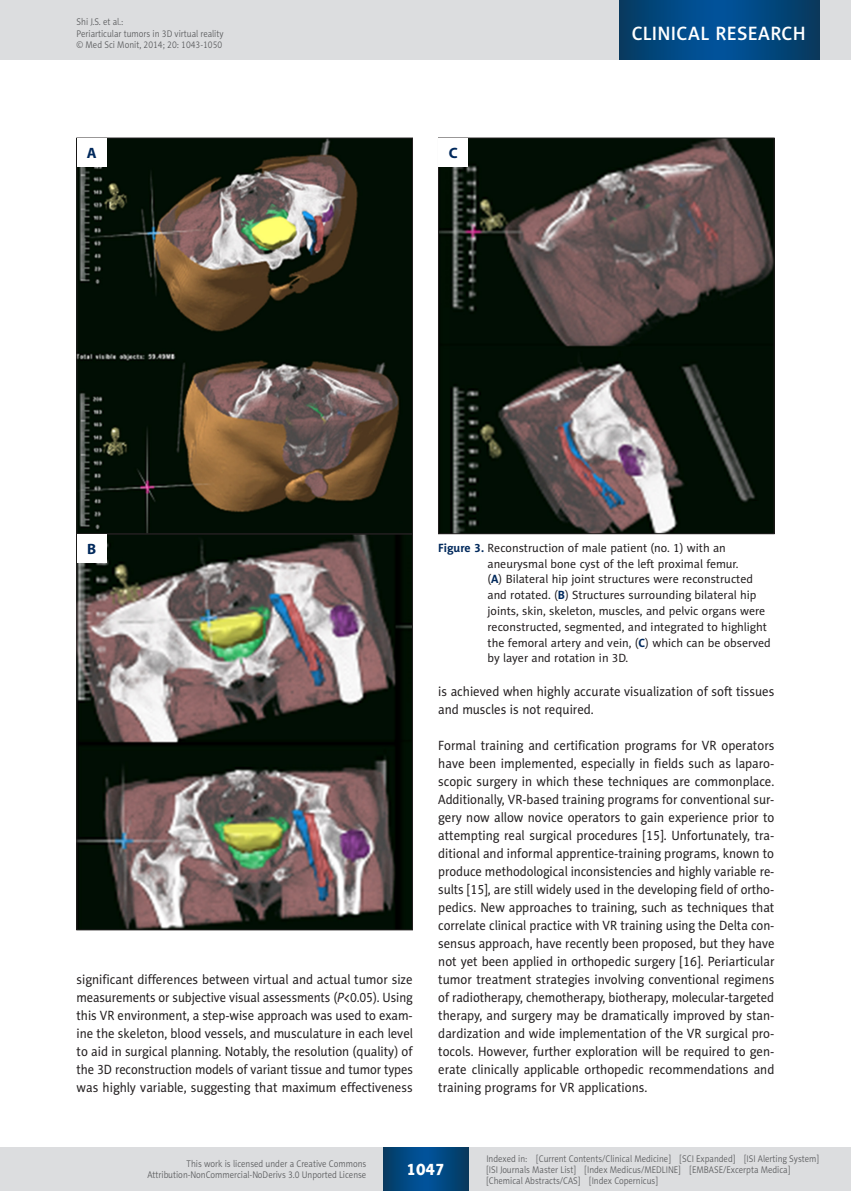
<style>
.page{position:relative;width:851px;height:1191px;background:#fff}
.page>*{position:absolute;margin:0;border:0;box-sizing:border-box;transform-origin:0 0}
.t1{font:19.5px "Naomi Sans EFN Medium";letter-spacing:.015em;color:#fff}
.t2{font:16.5px "Naomi Sans EFN Heavy";color:#fff}
.t3{font:700 15px "Myriad Pro";color:#00295c}
.MSM_Body{font:13.5px/18px "Naomi Sans EFN";color:#231f20;text-align:justify;scale:.95 1}
.MSM_Rycina_tytul{font:12px/15.8px "Naomi Sans EFN";color:#231f20}
.t4{font:9.75px/11.2px "Naomi Sans EFN Light";color:#57585a;scale:.9 1}
.s1{font-weight:700;color:#00295c}
.s2{font-style:italic}
</style>
<div class="page">
<img style="left:79px;top:140px;width:331px;height:788px">
<div style="left:77px;top:138px;width:335px;height:396px;border:1px solid #231f20"></div>
<div style="left:77px;top:138px;width:29px;height:28px;background:#fff"></div>
<img style="left:440px;top:140px;width:332px;height:392px">
<div style="left:438px;top:138px;width:336px;height:396px;border:1px solid #231f20"></div>
<div style="left:438px;top:138px;width:30px;height:28px;background:#fff"></div>
<div style="left:77px;top:534px;width:335px;height:396px;border:1px solid #231f20"></div>
<div style="left:77px;top:534px;width:29px;height:28px;background:#fff"></div>
<div style="left:0;top:1148px;width:850px;height:43px;background:#dcdddf"></div>
<svg style="left:383px;top:1147px;width:85px;height:43px;background:#02477e"></svg>
<div style="left:0;top:0;width:850px;height:60px;background:#dcdddf"></div>
<svg style="left:619px;top:0;width:200px;height:60px;background:#02477e"></svg>
<p class="t4" style="left:77px;top:16px;width:165px">Shi J.S. et al.:<br>Periarticular tumors in 3D virtual reality © Med Sci Monit, 2014; 20: 1043-1050</p>
<h1 class="t1" style="left:631px;top:22px;width:175px">CLINICAL RESEARCH</h1>
<p class="t3" style="left:87px;top:143px;width:11px">A</p>
<p class="t3" style="left:449px;top:143px;width:10px">C</p>
<p class="t3" style="left:87px;top:539px;width:11px">B</p>
<p class="MSM_Rycina_tytul" style="left:487px;top:540px;width:285px;text-indent:-49px"><span class="s1">Figure 3.</span> Reconstruction of male patient (no. 1) with an aneurysmal bone cyst of the left proximal femur.<br>(<span class="s1">A</span>) Bilateral hip joint structures were reconstructed and rotated. (<span class="s1">B</span>) Structures surrounding bilateral hip joints, skin, skeleton, muscles, and pelvic organs were reconstructed, segmented, and integrated to highlight the femoral artery and vein, (<span class="s1">C</span>) which can be observed by layer and rotation in 3D.</p>
<p class="MSM_Body" style="left:77px;top:970px;width:355px">significant differences between virtual and actual tumor size measurements or subjective visual assessments (<span class="s2">P</span>&lt;0.05). Using this VR environment, a step-wise approach was used to exam&shy;ine the skeleton, blood vessels, and musculature in each level to aid in surgical planning. Notably, the resolution (quality) of the 3D reconstruction models of variant tissue and tumor types was highly variable, suggesting that maximum effectiveness</p>
<p class="MSM_Body" style="left:438px;top:682px;width:355px">is achieved when highly accurate visualization of soft tissues and muscles is not required.</p>
<p class="MSM_Body" style="left:438px;top:736px;width:355px">Formal training and certification programs for VR operators have been implemented, especially in fields such as laparo&shy;scopic surgery in which these techniques are commonplace.<br>Additionally, VR-based training programs for conventional sur&shy;gery now allow novice operators to gain experience prior to attempting real surgical procedures [15]. Unfortunately, tra&shy;ditional and informal apprentice-training programs, known to produce methodological inconsistencies and highly variable re&shy;sults [15], are still widely used in the developing field of ortho&shy;pedics. New approaches to training, such as techniques that correlate clinical practice with VR training using the Delta con&shy;sensus approach, have recently been proposed, but they have not yet been applied in orthopedic surgery [16]. Periarticular tumor treatment strategies involving conventional regimens of radiotherapy, chemotherapy, biotherapy, molecular-targeted therapy, and surgery may be dramatically improved by stan&shy;dardization and wide implementation of the VR surgical pro&shy;tocols. However, further exploration will be required to gen&shy;erate clinically applicable orthopedic recommendations and training programs for VR applications.</p>
<p class="t4" style="left:147px;top:1158px;width:245px;text-align:right">This work is licensed under a Creative Commons<br>Attribution-NonCommercial-NoDerivs 3.0 Unported License</p>
<p class="t2" style="left:406px;top:1159px;width:40px">1047</p>
<p class="t4" style="left:486px;top:1152px;width:371px">Indexed in: [Current Contents/Clinical Medicine] [SCI Expanded] [ISI Alerting System] [ISI Journals Master List] [Index Medicus/MEDLINE] [EMBASE/Excerpta Medica] [Chemical Abstracts/CAS] [Index Copernicus]</p>
</div>
